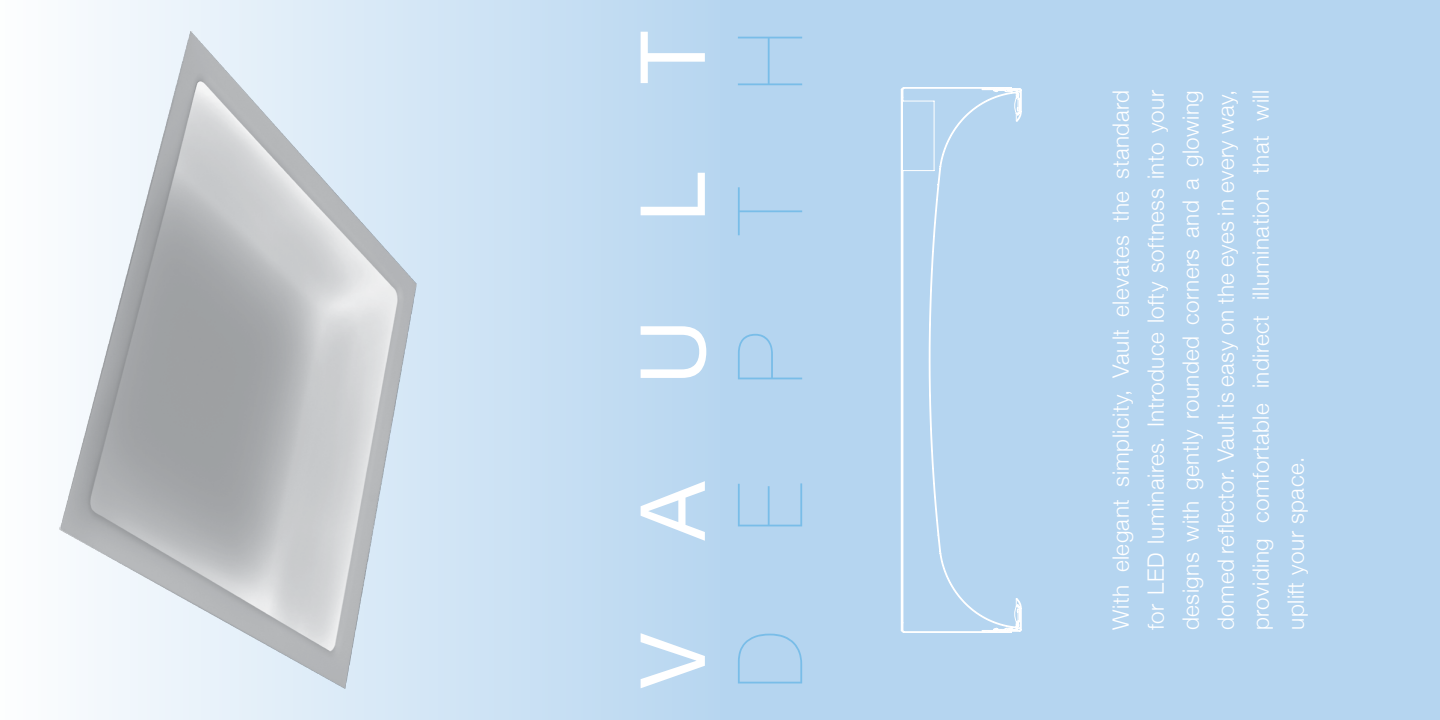
<style>
.page{position:relative;width:1440px;height:720px;background:#fff}
.page>*{position:absolute;margin:0;border:0;box-sizing:border-box;transform-origin:0 0}
.t1{font:90px "Helvetica Neue";color:#fff}
.t2{font:200 90px "Helvetica Neue";color:#79bde8}
.t3{font:300 22.5px/35px "Helvetica Neue";letter-spacing:.02em;color:#fff;text-align:justify}
</style>
<div class="page">
<div style="left:0;top:0;width:720px;height:720px;background:linear-gradient(to right,#fdfefe,#b7d6f0)"></div>
<div style="left:720px;top:0;width:720px;height:720px;background:#b5d5f0"></div>
<img style="left:60px;top:32px;width:356px;height:656px">
<svg style="left:901px;top:87px;width:111px;height:546px"></svg>
<svg style="left:939px;top:87px;width:83px;height:545px"></svg>
<h1 class="t1" style="left:596px;top:688px;width:658px;rotate:-90deg">VAULT</h1>
<h1 class="t2" style="left:700px;top:688px;width:658px;rotate:-90deg">DEPTH</h1>
<p class="t3" style="left:1102px;top:630px;width:542px;rotate:-90deg">With elegant simplicity, Vault elevates the standard for LED luminaires. Introduce lofty softness into your designs with gently rounded corners and a glowing domed reflector. Vault is easy on the eyes in every way, providing comfortable indirect illumination that will uplift your space.</p>
</div>
